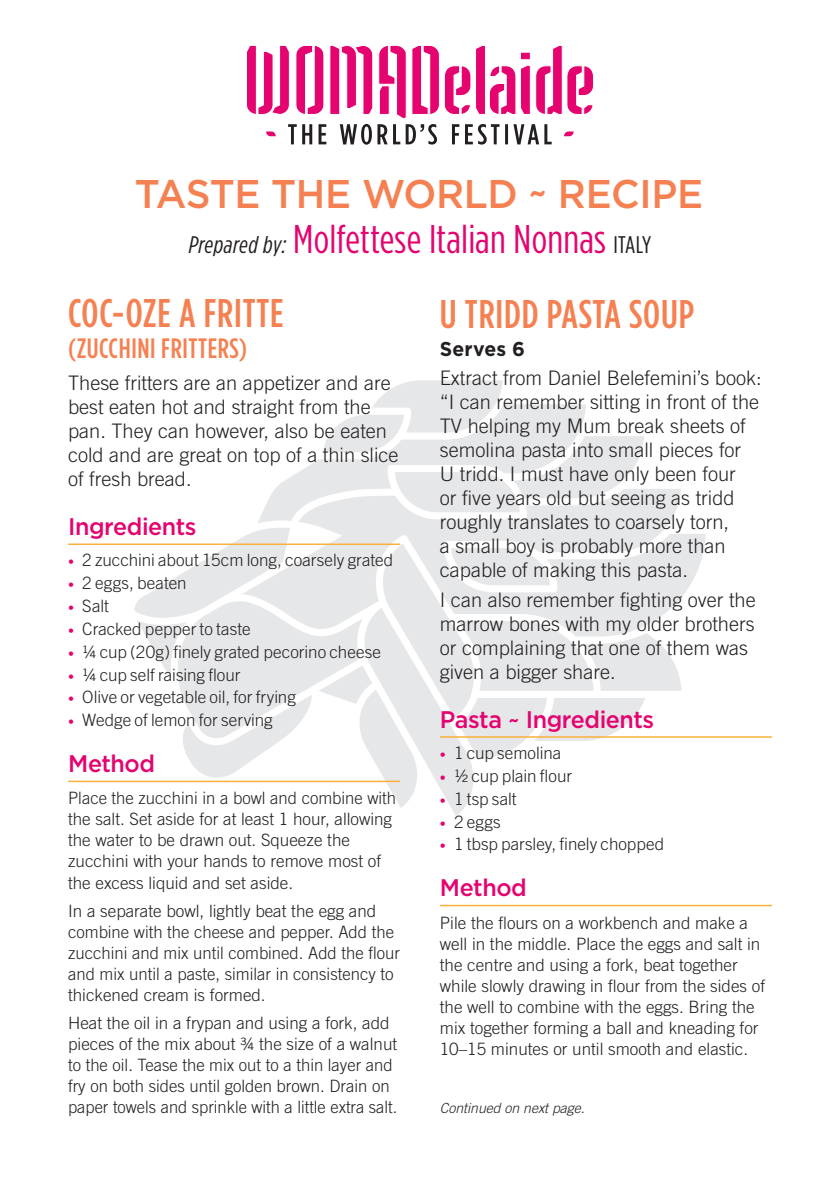
<style>
.page{position:relative;width:840px;height:1191px;background:#fff}
.page>*{position:absolute;margin:0;border:0;box-sizing:border-box;transform-origin:0 0}
.t1{font:40px "Gotham Condensed";letter-spacing:.005em;color:#e4036f;scale:1.05 1}
.t2{font:500 40px "Gotham Condensed";letter-spacing:.02em;color:#f58152}
.t3{font:500 40px "Gotham";letter-spacing:-.01em;color:#f58152}
.t4{font:500 28px "Gotham Condensed";letter-spacing:.02em;color:#f58152}
.t5{font:500 24px "Gotham";letter-spacing:-.02em;color:#e4036f}
.t6{font:300 20px/24px "Trade Gothic";color:#231f20}
.t7{font:700 20px "Gotham";letter-spacing:.01em;color:#231f20}
.t8{font:300 17px/21px "Trade Gothic";color:#231f20}
.t9{font:italic 300 14px "Trade Gothic";color:#231f20}
.s1{font-style:italic;font-size:24px;color:#231f20}
.s2{font-size:24px;color:#231f20}
.s3{font-size:12px;color:#e4036f}
</style>
<div class="page">
<svg style="left:134px;top:380px;width:571px;height:436px;fill:#e6e7e9"></svg>
<svg style="left:246px;top:45px;width:347px;height:100px"></svg>
<hr style="left:68px;top:543px;width:332px;height:2px;background:#fbb03b">
<hr style="left:68px;top:780px;width:332px;height:2px;background:#fbb03b">
<hr style="left:439px;top:736px;width:332px;height:1px;background:#fbb03b">
<hr style="left:439px;top:904px;width:332px;height:2px;background:#fbb03b">
<h1 class="t3" style="left:135px;top:167px;width:569px">TASTE THE WORLD ~ RECIPE</h1>
<h1 class="t1" style="left:189px;top:216px;width:441px"><span class="s1">Prepared by:</span> Molfettese Italian Nonnas <span class="s2">ITALY</span></h1>
<h1 class="t2" style="left:68px;top:290px;width:217px">COC-OZE A FRITTE</h1>
<h2 class="t4" style="left:68px;top:332px;width:180px">(ZUCCHINI FRITTERS)</h2>
<p class="t6" style="left:68px;top:371px;width:332px">These fritters are an appetizer and are best eaten hot and straight from the pan. They can however, also be eaten cold and are great on top of a thin slice of fresh bread.</p>
<h3 class="t5" style="left:68px;top:511px;width:130px">Ingredients</h3>
<p class="t8" style="left:68px;top:549px;width:326px"><span class="s3">•</span> 2 zucchini about 15cm long, coarsely grated</p>
<p class="t8" style="left:68px;top:572px;width:120px"><span class="s3">•</span> 2 eggs, beaten</p>
<p class="t8" style="left:68px;top:595px;width:42px"><span class="s3">•</span> Salt</p>
<p class="t8" style="left:68px;top:618px;width:184px"><span class="s3">•</span> Cracked pepper to taste</p>
<p class="t8" style="left:68px;top:641px;width:314px"><span class="s3">•</span> ¼ cup (20g) finely grated pecorino cheese</p>
<p class="t8" style="left:68px;top:664px;width:174px"><span class="s3">•</span> ¼ cup self raising flour</p>
<p class="t8" style="left:68px;top:686px;width:229px"><span class="s3">•</span> Olive or vegetable oil, for frying</p>
<p class="t8" style="left:68px;top:709px;width:206px"><span class="s3">•</span> Wedge of lemon for serving</p>
<h3 class="t5" style="left:68px;top:748px;width:88px">Method</h3>
<p class="t8" style="left:68px;top:787px;width:329px">Place the zucchini in a bowl and combine with the salt. Set aside for at least 1 hour, allowing the water to be drawn out. Squeeze the zucchini with your hands to remove most of the excess liquid and set aside.</p>
<p class="t8" style="left:68px;top:899px;width:333px">In a separate bowl, lightly beat the egg and combine with the cheese and pepper. Add the zucchini and mix until combined. Add the flour and mix until a paste, similar in consistency to thickened cream is formed.</p>
<p class="t8" style="left:68px;top:1012px;width:330px">Heat the oil in a frypan and using a fork, add pieces of the mix about ¾ the size of a walnut to the oil. Tease the mix out to a thin layer and fry on both sides until golden brown. Drain on paper towels and sprinkle with a little extra salt.</p>
<h1 class="t2" style="left:439px;top:291px;width:256px">U TRIDD PASTA SOUP</h1>
<p class="t7" style="left:439px;top:335px;width:87px">Serves 6</p>
<p class="t6" style="left:439px;top:366px;width:323px">Extract from Daniel Belefemini’s book: “I can remember sitting in front of the TV helping my Mum break sheets of semolina pasta into small pieces for<br>U tridd. I must have only been four<br>or five years old but seeing as tridd roughly translates to coarsely torn,<br>a small boy is probably more than capable of making this pasta.</p>
<p class="t6" style="left:439px;top:587px;width:317px">I can also remember fighting over the marrow bones with my older brothers or complaining that one of them was given a bigger share.</p>
<h3 class="t5" style="left:439px;top:703px;width:216px">Pasta ~ Ingredients</h3>
<p class="t8" style="left:439px;top:742px;width:123px"><span class="s3">•</span> 1 cup semolina</p>
<p class="t8" style="left:439px;top:765px;width:134px"><span class="s3">•</span> ½ cup plain flour</p>
<p class="t8" style="left:439px;top:788px;width:78px"><span class="s3">•</span> 1 tsp salt</p>
<p class="t8" style="left:439px;top:811px;width:62px"><span class="s3">•</span> 2 eggs</p>
<p class="t8" style="left:439px;top:833px;width:226px"><span class="s3">•</span> 1 tbsp parsley, finely chopped</p>
<h3 class="t5" style="left:439px;top:872px;width:88px">Method</h3>
<p class="t8" style="left:439px;top:912px;width:326px">Pile the flours on a workbench and make a well in the middle. Place the eggs and salt in the centre and using a fork, beat together while slowly drawing in flour from the sides of the well to combine with the eggs. Bring the mix together forming a ball and kneading for 10–15 minutes or until smooth and elastic.</p>
<p class="t9" style="left:439px;top:1099px;width:146px">Continued on next page.</p>
</div>
